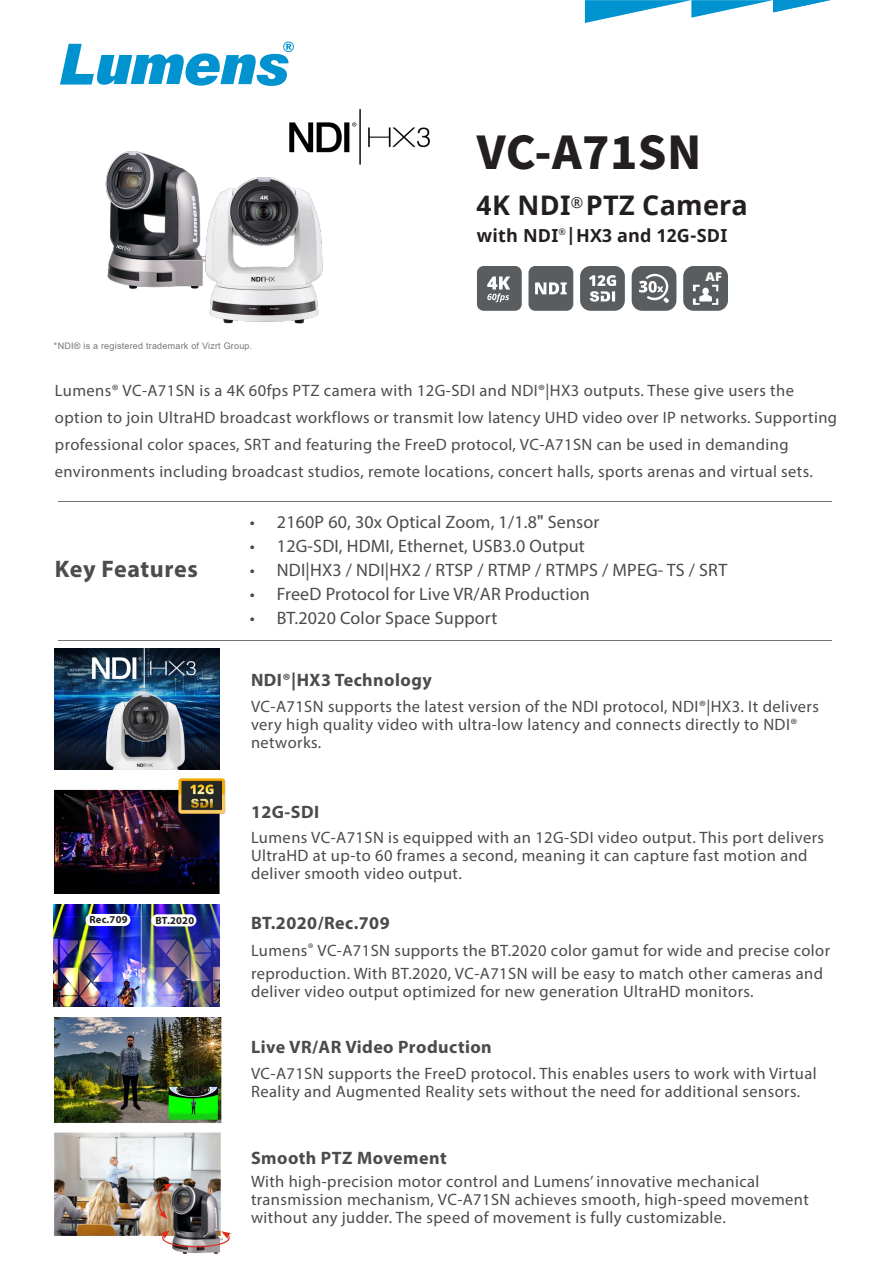
<style>
.page{position:relative;width:893px;height:1263px;background:#fff}
.page>*{position:absolute;margin:0;border:0;box-sizing:border-box;transform-origin:0 0}
.t1{font:900 45px "Noto Sans CJ Kkr";letter-spacing:.01em;color:#231f20}
.t2{font:700 27px "Noto Sans";letter-spacing:.01em;color:#231f20}
.t3{font:700 24px "Myriad Pro";letter-spacing:.02em;color:#4b4c4d}
.t4{font:18px "Myriad Pro";letter-spacing:.01em;color:#4c4b4b}
.t5{font:700 18px "Myriad Pro";letter-spacing:.025em;color:#4c4b4b}
.t6{font:700 18px "Noto Sans";letter-spacing:.01em;color:#231f20}
.t7{font:16.5px/18px "Myriad Pro";letter-spacing:.025em;color:#4c4b4b}
.t8{font:900 12px "Noto Sans";color:#fff;scale:1.08 1}
.t9{font:700 10.5px "Myriad Pro";letter-spacing:.025em;color:#231f20}
.t10{font:9px "Arial";letter-spacing:.025em;color:#797574}
.s1{font-family:"Arial"}
</style>
<div class="page">
<hr style="left:58px;top:501px;width:774px;height:1px;background:#777372">
<hr style="left:58px;top:640px;width:774px;height:1px;background:#777372">
<svg style="left:585px;top:0;width:246px;height:23px"></svg>
<svg style="left:60px;top:41px;width:234px;height:45px"></svg>
<img style="left:105px;top:151px;width:91px;height:138px">
<img style="left:196px;top:177px;width:127px;height:147px">
<img style="left:289px;top:109px;width:141px;height:56px">
<img style="left:55px;top:1018px;width:167px;height:105px">
<img style="left:54px;top:904px;width:165px;height:103px">
<div style="left:151px;top:914px;width:45px;height:12px;background:#fff;border-radius:6px"></div>
<div style="left:85px;top:914px;width:45px;height:12px;background:#fff;border-radius:6px"></div>
<img style="left:55px;top:778px;width:171px;height:115px">
<div style="left:477px;top:266px;width:45px;height:45px;background:#5a5d5f;border-radius:7px"></div>
<div style="left:632px;top:266px;width:44px;height:45px;background:#5a5d5f;border-radius:10px"></div>
<div style="left:580px;top:266px;width:45px;height:45px;background:#5a5d5f;border-radius:10px"></div>
<svg style="left:639px;top:274px;width:30px;height:29px"></svg>
<div style="left:528px;top:266px;width:45px;height:45px;background:#5a5d5f;border-radius:7px"></div>
<svg style="left:535px;top:282px;width:32px;height:12px"></svg>
<svg style="left:487px;top:276px;width:23px;height:26px"></svg>
<div style="left:683px;top:266px;width:45px;height:45px;background:#5a5d5f;border-radius:10px"></div>
<svg style="left:693px;top:285px;width:25px;height:20px"></svg>
<svg style="left:589px;top:275px;width:27px;height:27px"></svg>
<img style="left:54px;top:1132px;width:177px;height:122px">
<img style="left:54px;top:648px;width:165px;height:121px">
<p class="t1" style="left:477px;top:127px;width:226px">VC-A71SN</p>
<p class="t2" style="left:477px;top:186px;width:272px">4K NDI<sup>®</sup> PTZ Camera</p>
<p class="t6" style="left:477px;top:223px;width:252px">with NDI<sup>®</sup>|HX3 and 12G-SDI</p>
<p class="t10" style="left:54px;top:340px;width:200px">*NDI® is a registered trademark of Vizrt Group.</p>
<p class="t8" style="left:706px;top:267px;width:17px">AF</p>
<p class="t7" style="left:55px;top:377px;width:784px;line-height:27px">Lumens® VC-A71SN is a 4K 60fps PTZ camera with 12G-SDI and NDI®|HX3 outputs. These give users the option to join UltraHD broadcast workflows or transmit low latency UHD video over IP networks. Supporting professional color spaces, SRT and featuring the FreeD protocol, VC-A71SN can be used in demanding environments including broadcast studios, remote locations, concert halls, sports arenas and virtual sets.</p>
<p class="t4" style="left:250px;top:511px;width:351px">• 2160P 60, 30x Optical Zoom, 1/1.8<span class="s1">"</span> Sensor</p>
<p class="t4" style="left:250px;top:535px;width:336px">• 12G-SDI, HDMI, Ethernet, USB3.0 Output</p>
<p class="t4" style="left:250px;top:559px;width:479px">• NDI|HX3 / NDI|HX2 / RTSP / RTMP / RTMPS / MPEG- TS / SRT</p>
<p class="t4" style="left:250px;top:583px;width:341px">• FreeD Protocol for Live VR/AR Production</p>
<p class="t4" style="left:250px;top:607px;width:249px">• BT.2020 Color Space Support</p>
<p class="t3" style="left:55px;top:553px;width:144px">Key Features</p>
<p class="t5" style="left:251px;top:668px;width:182px">NDI®|HX3 Technology</p>
<p class="t7" style="left:251px;top:697px;width:569px">VC-A71SN supports the latest version of the NDI protocol, NDI®|HX3. It delivers very high quality video with ultra-low latency and connects directly to NDI® networks.</p>
<p class="t5" style="left:251px;top:800px;width:70px">12G-SDI</p>
<p class="t9" style="left:89px;top:913px;width:40px">Rec.709</p>
<p class="t9" style="left:156px;top:913px;width:40px">BT.2020</p>
<p class="t7" style="left:251px;top:828px;width:574px">Lumens VC-A71SN is equipped with an 12G-SDI video output. This port delivers<br>UltraHD at up-to 60 frames a second, meaning it can capture fast motion and deliver smooth video output.</p>
<p class="t5" style="left:251px;top:912px;width:140px">BT.2020/Rec.709</p>
<p class="t7" style="left:251px;top:939px;width:581px;line-height:23.2px">Lumens<sup>®</sup> VC-A71SN supports the BT.2020 color gamut for wide and precise color reproduction. With BT.2020, VC-A71SN will be easy to match other cameras and</p>
<p class="t7" style="left:251px;top:982px;width:504px">deliver video output optimized for new generation UltraHD monitors.</p>
<p class="t5" style="left:251px;top:1035px;width:242px">Live VR/AR Video Production</p>
<p class="t7" style="left:251px;top:1064px;width:567px">VC-A71SN supports the FreeD protocol. This enables users to work with Virtual<br>Reality and Augmented Reality sets without the need for additional sensors.</p>
<p class="t5" style="left:251px;top:1146px;width:197px">Smooth PTZ Movement</p>
<p class="t7" style="left:251px;top:1172px;width:559px">With high-precision motor control and Lumens’ innovative mechanical transmission mechanism, VC-A71SN achieves smooth, high-speed movement without any judder. The speed of movement is fully customizable.</p>
</div>
